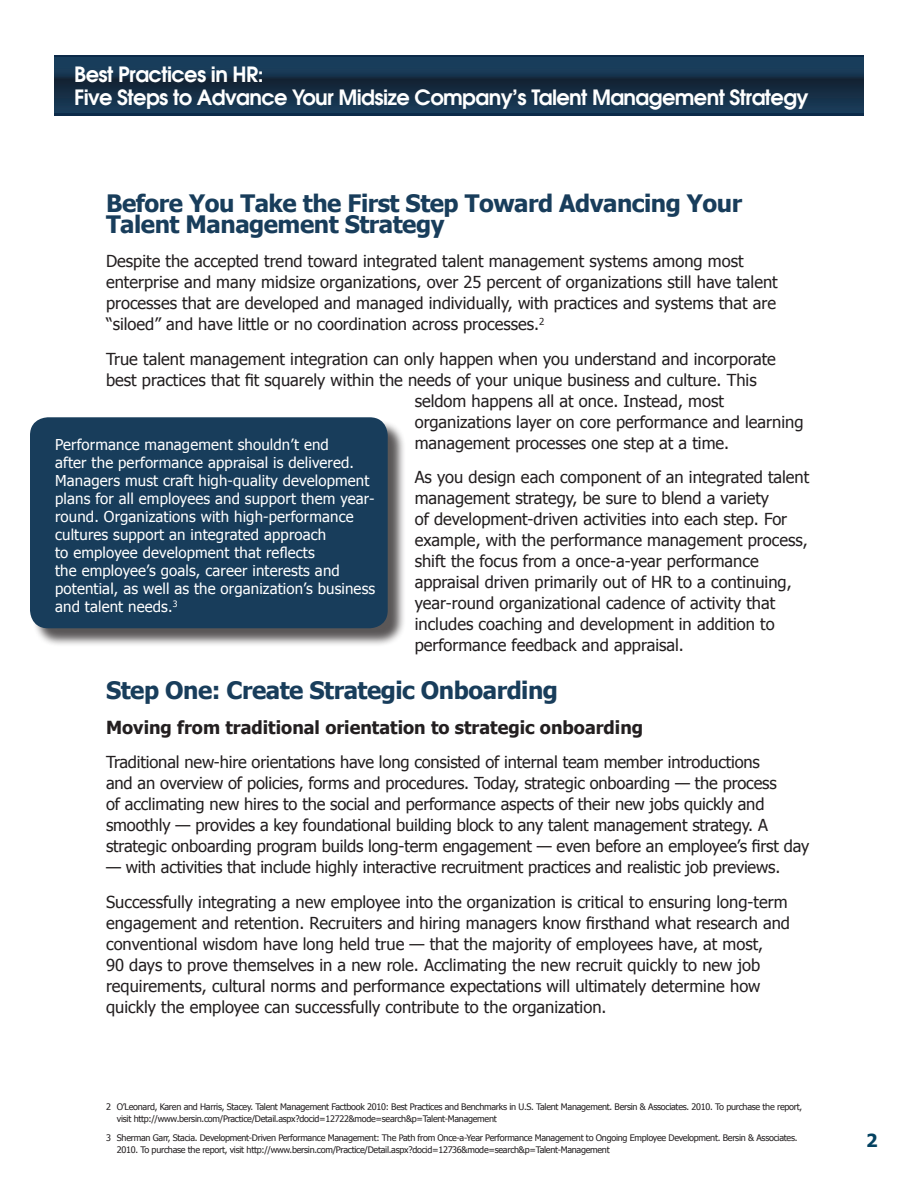
<style>
.page{position:relative;width:918px;height:1188px;background:#fff}
.page>*{position:absolute;margin:0;border:0;box-sizing:border-box;transform-origin:0 0}
.t1{font:700 24px/21px "Tahoma";letter-spacing:-.02em;color:#183d5b}
.t2{font:600 21px/22.5px "Avant Garde";letter-spacing:-.03em;color:#fff}
.t3{font:700 18px "Tahoma";color:#231f20}
.t4{font:700 18px "Tahoma";color:#044261}
.t5{font:16.5px/21px "Tahoma";color:#231f20}
.t6{font:15px/18px "Tahoma";letter-spacing:.01em;color:#fff}
.t7{font:9px/12px "Tahoma";letter-spacing:-.03em;color:#231f20}
</style>
<div class="page">
<div style="left:54px;top:55px;width:810px;height:61px;background:linear-gradient(to right,#123452,#123452)"></div>
<svg style="left:54px;top:58px;width:810px;height:54px;background:#16324b"></svg>
<div style="left:32px;top:419px;width:374px;height:228px;background:#231f20;opacity:.75"></div>
<div style="left:30px;top:417px;width:358px;height:211px;background:#183d5b;border-radius:18px"></div>
<p class="t2" style="left:74px;top:63px;width:736px">Best Practices in HR:<br>Five Steps to Advance Your Midsize Company’s Talent Management Strategy</p>
<h1 class="t1" style="left:106px;top:191px;width:638px">Before You Take the First Step Toward Advancing Your<br>Talent Management Strategy</h1>
<p class="t5" style="left:106px;top:250px;width:673px">Despite the accepted trend toward integrated talent management systems among most enterprise and many midsize organizations, over 25 percent of organizations still have talent processes that are developed and managed individually, with practices and systems that are “siloed” and have little or no coordination across processes.<sup>2</sup></p>
<p class="t5" style="left:106px;top:347px;width:671px">True talent management integration can only happen when you understand and incorporate</p>
<p class="t5" style="left:106px;top:368px;width:652px">best practices that fit squarely within the needs of your unique business and culture. This</p>
<p class="t5" style="left:415px;top:389px;width:311px">seldom happens all at once. Instead, most</p>
<p class="t5" style="left:415px;top:410px;width:390px">organizations layer on core performance and learning</p>
<p class="t5" style="left:415px;top:431px;width:316px">management processes one step at a time.</p>
<p class="t5" style="left:415px;top:466px;width:396px">As you design each component of an integrated talent management strategy, be sure to blend a variety<br>of development-driven activities into each step. For example, with the performance management process, shift the focus from a once-a-year performance appraisal driven primarily out of HR to a continuing, year-round organizational cadence of activity that includes coaching and development in addition to performance feedback and appraisal.</p>
<h1 class="t1" style="left:106px;top:678px;width:453px">Step One: Create Strategic Onboarding</h1>
<p class="t3" style="left:106px;top:715px;width:539px">Moving from traditional orientation to strategic onboarding</p>
<p class="t5" style="left:106px;top:751px;width:705px">Traditional new-hire orientations have long consisted of internal team member introductions<br>and an overview of policies, forms and procedures. Today, strategic onboarding — the process<br>of acclimating new hires to the social and performance aspects of their new jobs quickly and smoothly — provides a key foundational building block to any talent management strategy. A strategic onboarding program builds long-term engagement — even before an employee’s first day</p>
<p class="t5" style="left:106px;top:849px;width:683px;line-height:34.5px">— with activities that include highly interactive recruitment practices and realistic job previews.<br>Successfully integrating a new employee into the organization is critical to ensuring long-term</p>
<p class="t5" style="left:106px;top:911px;width:686px">engagement and retention. Recruiters and hiring managers know firsthand what research and conventional wisdom have long held true — that the majority of employees have, at most,<br>90 days to prove themselves in a new role. Acclimating the new recruit quickly to new job requirements, cultural norms and performance expectations will ultimately determine how quickly the employee can successfully contribute to the organization.</p>
<p class="t6" style="left:55px;top:435px;width:322px">Performance management shouldn’t end<br>after the performance appraisal is delivered.<br>Managers must craft high-quality development plans for all employees and support them year&shy;round. Organizations with high-performance cultures support an integrated approach<br>to employee development that reflects<br>the employee’s goals, career interests and potential, as well as the organization’s business and talent needs.<sup>3</sup></p>
<p class="t7" style="left:117px;top:1101px;width:687px;text-indent:-11px">2 O’Leonard, Karen and Harris, Stacey. Talent Management Factbook 2010: Best Practices and Benchmarks in U.S. Talent Management. Bersin &amp; Associates. 2010. To purchase the report, visit http://www.bersin.com/Practice/Detail.aspx?docid=12722&amp;mode=search&amp;p=Talent-Management</p>
<p class="t7" style="left:117px;top:1132px;width:682px;text-indent:-11px">3 Sherman Garr, Stacia. Development-Driven Performance Management: The Path from Once-a-Year Performance Management to Ongoing Employee Development. Bersin &amp; Associates.<br>2010. To purchase the report, visit http://www.bersin.com/Practice/Detail.aspx?docid=12736&amp;mode=search&amp;p=Talent-Management</p>
<p class="t4" style="left:866px;top:1128px;width:13px">2</p>
</div>
